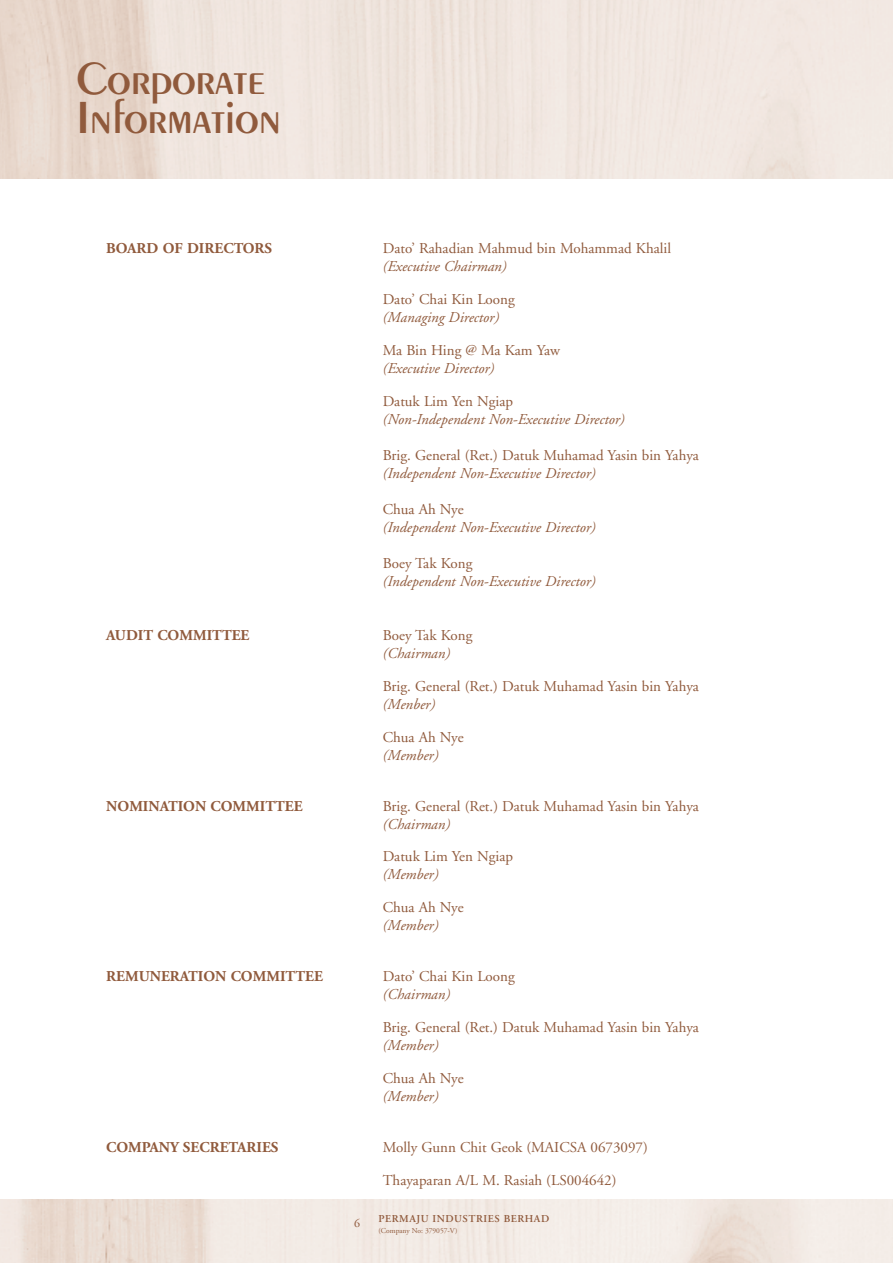
<style>
.page{position:relative;width:893px;height:1263px;background:#fff}
.page>*{position:absolute;margin:0;border:0;box-sizing:border-box;transform-origin:0 0}
.t1{font:600 48px/39px "Peignot";color:#905a3c}
.t2{font:15px/32.8px "Adobe Garamond";color:#905a3c}
.t3{font:italic 15px "Adobe Garamond";color:#905a3c}
.t4{font:700 15px "Adobe Garamond";color:#905a3c}
.t5{font:12px "Adobe Garamond";color:#905a3c}
.t6{font:600 10.5px "Adobe Garamond";letter-spacing:.05em;color:#905a3c}
.t7{font:7.5px "Adobe Garamond";color:#905a3c}
</style>
<div class="page">
<img style="left:0;top:1199px;width:893px;height:64px">
<h1 class="t1" style="left:77px;top:62px;width:206px">Corporate<br>Information</h1>
<p class="t4" style="left:106px;top:242px;width:167px">BOARD OF DIRECTORS</p>
<p class="t2" style="left:383px;top:233px;width:290px">Dato’ Rahadian Mahmud bin Mohammad Khalil</p>
<p class="t3" style="left:383px;top:260px;width:125px">(Executive Chairman)</p>
<p class="t2" style="left:383px;top:284px;width:134px">Dato’ Chai Kin Loong</p>
<p class="t3" style="left:383px;top:311px;width:118px">(Managing Director)</p>
<p class="t2" style="left:383px;top:335px;width:179px">Ma Bin Hing @ Ma Kam Yaw</p>
<p class="t3" style="left:383px;top:362px;width:113px">(Executive Director)</p>
<p class="t2" style="left:383px;top:386px;width:132px">Datuk Lim Yen Ngiap</p>
<p class="t3" style="left:383px;top:413px;width:243px">(Non-Independent Non-Executive Director)</p>
<p class="t2" style="left:383px;top:440px;width:318px">Brig. General (Ret.) Datuk Muhamad Yasin bin Yahya</p>
<p class="t3" style="left:383px;top:467px;width:214px">(Independent Non-Executive Director)</p>
<p class="t2" style="left:383px;top:494px;width:82px">Chua Ah Nye</p>
<p class="t3" style="left:383px;top:521px;width:214px">(Independent Non-Executive Director)</p>
<p class="t2" style="left:383px;top:548px;width:91px">Boey Tak Kong</p>
<p class="t3" style="left:383px;top:575px;width:214px">(Independent Non-Executive Director)</p>
<p class="t4" style="left:106px;top:629px;width:145px">AUDIT COMMITTEE</p>
<p class="t2" style="left:383px;top:620px;width:91px">Boey Tak Kong</p>
<p class="t3" style="left:383px;top:647px;width:69px">(Chairman)</p>
<p class="t2" style="left:383px;top:671px;width:318px">Brig. General (Ret.) Datuk Muhamad Yasin bin Yahya</p>
<p class="t3" style="left:383px;top:698px;width:54px">(Menber)</p>
<p class="t2" style="left:383px;top:722px;width:82px">Chua Ah Nye</p>
<p class="t3" style="left:383px;top:749px;width:57px">(Member)</p>
<p class="t4" style="left:106px;top:800px;width:198px">NOMINATION COMMITTEE</p>
<p class="t2" style="left:383px;top:791px;width:318px">Brig. General (Ret.) Datuk Muhamad Yasin bin Yahya</p>
<p class="t3" style="left:383px;top:818px;width:69px">(Chairman)</p>
<p class="t2" style="left:383px;top:841px;width:132px">Datuk Lim Yen Ngiap</p>
<p class="t3" style="left:383px;top:869px;width:57px">(Member)</p>
<p class="t2" style="left:383px;top:892px;width:82px">Chua Ah Nye</p>
<p class="t3" style="left:383px;top:919px;width:57px">(Member)</p>
<p class="t4" style="left:106px;top:970px;width:218px">REMUNERATION COMMITTEE</p>
<p class="t2" style="left:383px;top:961px;width:134px">Dato’ Chai Kin Loong</p>
<p class="t3" style="left:383px;top:988px;width:69px">(Chairman)</p>
<p class="t2" style="left:383px;top:1012px;width:318px">Brig. General (Ret.) Datuk Muhamad Yasin bin Yahya</p>
<p class="t3" style="left:383px;top:1039px;width:57px">(Member)</p>
<p class="t2" style="left:383px;top:1063px;width:82px">Chua Ah Nye</p>
<p class="t3" style="left:383px;top:1090px;width:57px">(Member)</p>
<p class="t4" style="left:106px;top:1141px;width:174px">COMPANY SECRETARIES</p>
<p class="t2" style="left:383px;top:1132px;width:267px">Molly Gunn Chit Geok (MAICSA 0673097)<br>Thayaparan A/L M. Rasiah (LS004642)</p>
<p class="t6" style="left:378px;top:1215px;width:172px">PERMAJU INDUSTRIES BERHAD</p>
<p class="t7" style="left:378px;top:1228px;width:80px">(Company No: 379057-V)</p>
<p class="t5" style="left:354px;top:1218px;width:7px">6</p>
</div>
